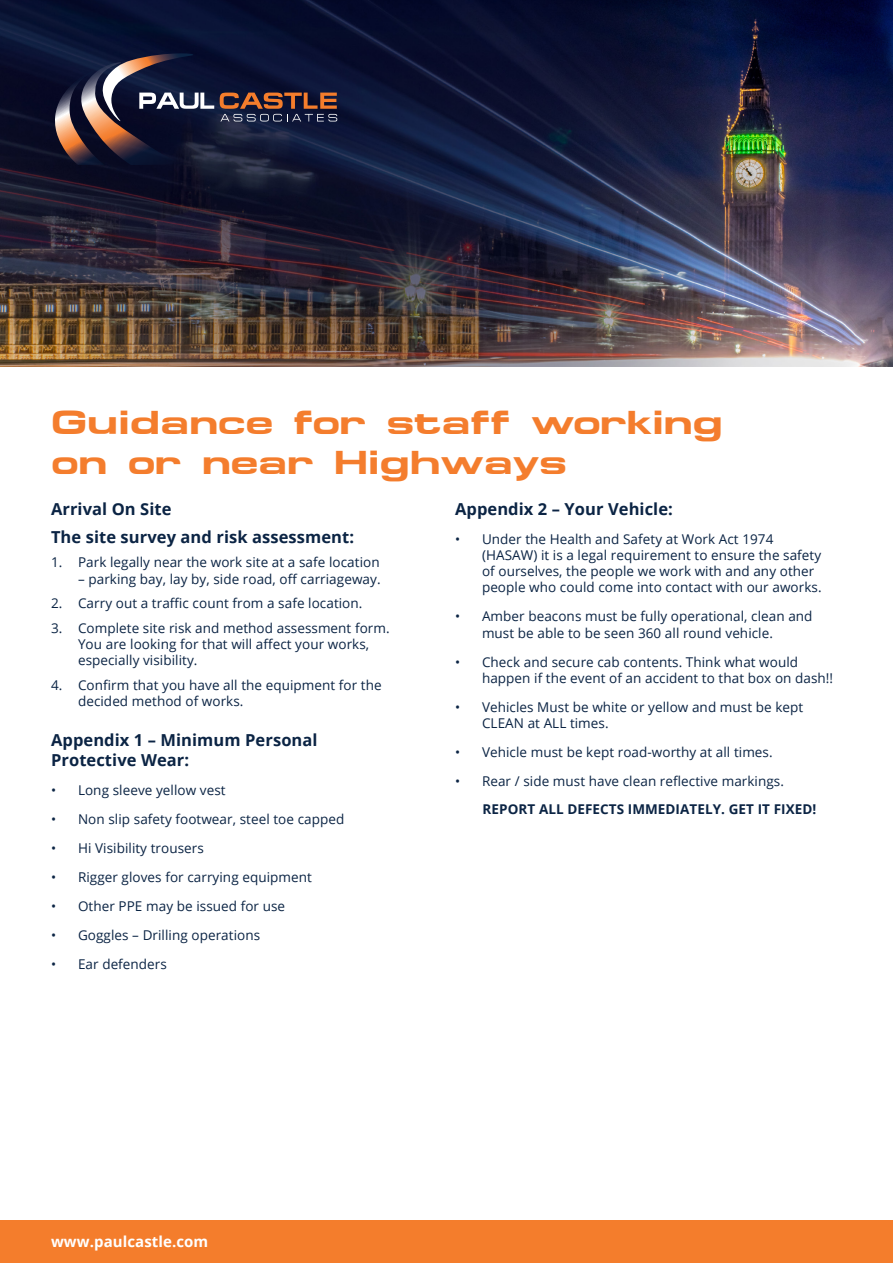
<style>
.page{position:relative;width:893px;height:1263px;background:#fff}
.page>*{position:absolute;margin:0;border:0;box-sizing:border-box;transform-origin:0 0}
.t1{font:700 33.6px/40.3px "Micro Extend FLF";color:#f47d2d;scale:1.16 1}
.t2{font:700 16.5px/19.8px "Open Sans";letter-spacing:.005em;color:#0b2444}
.t3{font:700 15px "Open Sans";letter-spacing:.005em;color:#fff}
.t4{font:13.5px/16.2px "Open Sans";letter-spacing:.005em;color:#0b2444}
.t5{font:700 13.5px "Open Sans";letter-spacing:.005em;color:#0b2444}
</style>
<div class="page">
<img style="left:0;top:0;width:893px;height:366px">
<svg style="left:54px;top:53px;width:160px;height:112px;background:#3b3646"></svg>
<svg style="left:220px;top:93px;width:117px;height:28px;background:#573c3d"></svg>
<div style="left:0;top:1221px;width:893px;height:42px;background:#f47d2c"></div>
<p class="t1" style="left:51px;top:402px;width:580px">Guidance for staff working on or near Highways</p>
<p class="t2" style="left:51px;top:498px;width:122px">Arrival On Site</p>
<p class="t2" style="left:51px;top:526px;width:305px">The site survey and risk assessment:</p>
<p class="t4" style="left:51px;top:554px;width:330px">1. Park legally near the work site at a safe location</p>
<p class="t4" style="left:78px;top:570px;width:304px">– parking bay, lay by, side road, off carriageway.</p>
<p class="t4" style="left:51px;top:595px;width:313px">2. Carry out a traffic count from a safe location.</p>
<p class="t4" style="left:78px;top:620px;width:313px;text-indent:-27px">3. Complete site risk and method assessment form.<br>You are looking for that will affect your works, especially visibility.</p>
<p class="t4" style="left:78px;top:677px;width:305px;text-indent:-27px">4. Confirm that you have all the equipment for the decided method of works.</p>
<p class="t2" style="left:51px;top:730px;width:268px">Appendix 1 – Minimum Personal<br>Protective Wear:</p>
<p class="t4" style="left:51px;top:782px;width:176px">• Long sleeve yellow vest</p>
<p class="t4" style="left:51px;top:811px;width:295px">• Non slip safety footwear, steel toe capped</p>
<p class="t4" style="left:51px;top:840px;width:154px">• Hi Visibility trousers</p>
<p class="t4" style="left:51px;top:868px;width:262px">• Rigger gloves for carrying equipment</p>
<p class="t4" style="left:51px;top:897px;width:236px">• Other PPE may be issued for use</p>
<p class="t4" style="left:51px;top:926px;width:211px">• Goggles – Drilling operations</p>
<p class="t4" style="left:51px;top:955px;width:117px">• Ear defenders</p>
<p class="t2" style="left:455px;top:498px;width:219px">Appendix 2 – Your Vehicle:</p>
<p class="t4" style="left:482px;top:530px;width:341px;text-indent:-27px">• Under the Health and Safety at Work Act 1974 (HASAW) it is a legal requirement to ensure the safety of ourselves, the people we work with and any other people who could come into contact with our aworks.</p>
<p class="t4" style="left:482px;top:608px;width:332px;text-indent:-27px">• Amber beacons must be fully operational, clean and must be able to be seen 360 all round vehicle.</p>
<p class="t4" style="left:482px;top:653px;width:353px;text-indent:-27px">• Check and secure cab contents. Think what would happen if the event of an accident to that box on dash!!</p>
<p class="t4" style="left:482px;top:698px;width:323px;text-indent:-27px">• Vehicles Must be white or yellow and must be kept<br>CLEAN at ALL times.</p>
<p class="t4" style="left:455px;top:743px;width:319px">• Vehicle must be kept road-worthy at all times.</p>
<p class="t4" style="left:455px;top:772px;width:331px">• Rear / side must have clean reflective markings.</p>
<p class="t5" style="left:483px;top:799px;width:335px">REPORT ALL DEFECTS IMMEDIATELY. GET IT FIXED!</p>
<p class="t3" style="left:51px;top:1231px;width:159px">www.paulcastle.com</p>
</div>
